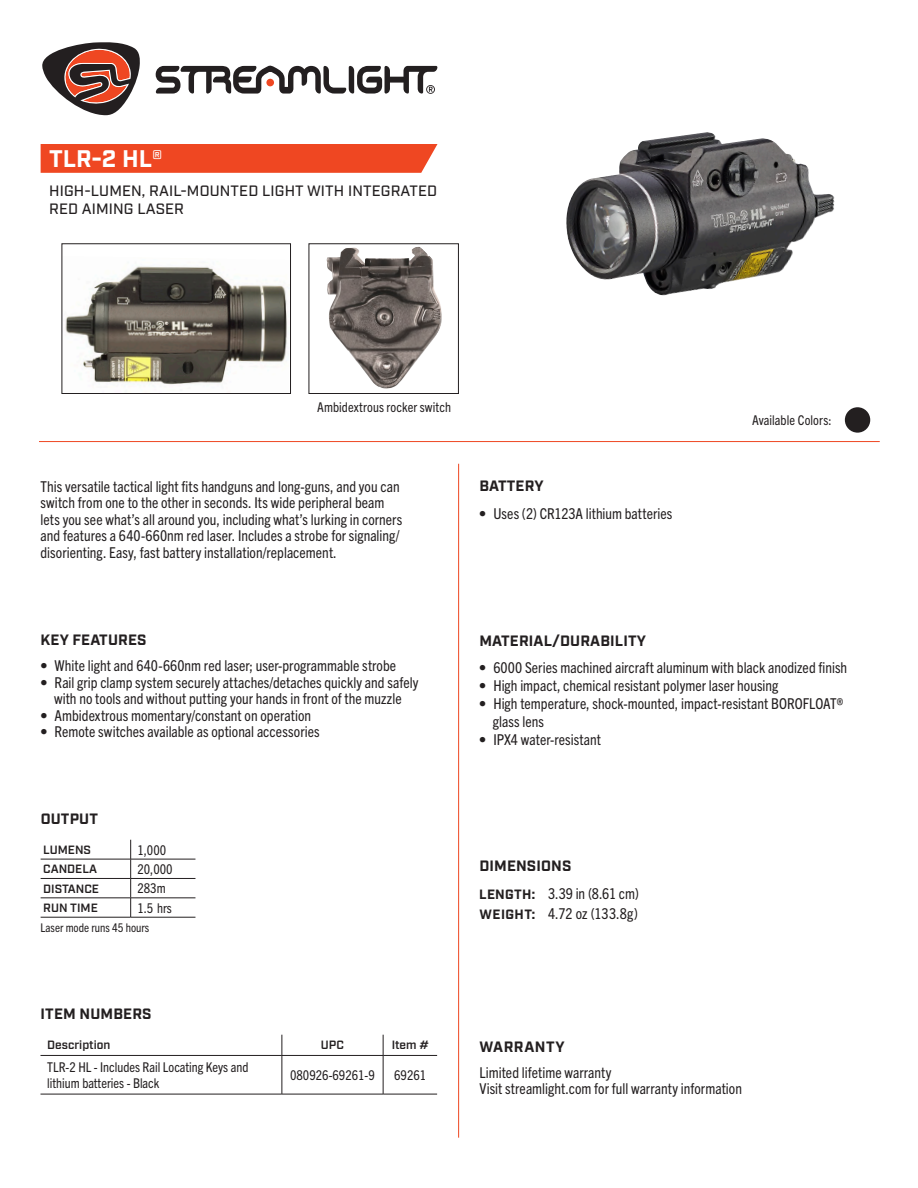
<style>
.page{position:relative;width:918px;height:1188px;background:#fff}
.page>*{position:absolute;margin:0;border:0;box-sizing:border-box;transform-origin:0 0}
.t1{font:700 24px "Industry";color:#fff}
.New_Info_Sheet_Main_Font{font:condensed 15px/16.5px "Trade Gothic Next LT Pro";letter-spacing:.005em;color:#231f20}
.t2{font:700 15px "Industry";letter-spacing:.01em;color:#231f20}
.t3{font:500 15px "Industry";letter-spacing:.01em;color:#231f20}
.t4{font:700 15px "Industry";letter-spacing:.035em;color:#231f20}
.t5{font:condensed 13.5px/16.2px "Trade Gothic Next LT Pro";color:#231f20}
.t6{font:700 13.5px "Industry";letter-spacing:.025em;color:#231f20}
.t7{font:600 12px "Industry";color:#231f20}
.t8{font:condensed 12px "Trade Gothic Next LT Pro";color:#231f20}
</style>
<div class="page">
<hr style="left:458px;top:464px;width:1px;height:674px;background:#ef4722">
<hr style="left:39px;top:441px;width:841px;height:1px;background:#ef4722">
<div style="left:41px;top:144px;width:397px;height:29px;background:#ef4722"></div>
<svg style="left:42px;top:42px;width:98px;height:74px"></svg>
<svg style="left:156px;top:65px;width:281px;height:29px"></svg>
<div style="left:845px;top:407px;width:25px;height:26px;background:#231f20;border-radius:50%"></div>
<svg style="left:282px;top:1035px;width:1px;height:20px"></svg>
<svg style="left:383px;top:1035px;width:1px;height:20px"></svg>
<hr style="left:40px;top:1055px;width:242px;height:1px;background:#231f20">
<hr style="left:282px;top:1055px;width:101px;height:1px;background:#231f20">
<hr style="left:282px;top:1056px;width:1px;height:38px;background:#231f20">
<hr style="left:383px;top:1055px;width:54px;height:1px;background:#231f20">
<hr style="left:383px;top:1056px;width:1px;height:38px;background:#231f20">
<hr style="left:40px;top:1094px;width:242px;height:1px;background:#231f20">
<hr style="left:282px;top:1094px;width:101px;height:1px;background:#231f20">
<hr style="left:383px;top:1094px;width:54px;height:1px;background:#231f20">
<img style="left:566px;top:132px;width:269px;height:164px">
<img style="left:327px;top:247px;width:115px;height:142px">
<div style="left:309px;top:244px;width:150px;height:150px;border:1px solid #231f20"></div>
<img style="left:65px;top:266px;width:222px;height:119px">
<div style="left:62px;top:244px;width:229px;height:150px;border:1px solid #231f20"></div>
<hr style="left:41px;top:859px;width:90px;height:1px;background:#231f20">
<hr style="left:131px;top:859px;width:64px;height:1px;background:#231f20">
<hr style="left:41px;top:878px;width:90px;height:1px;background:#231f20">
<hr style="left:131px;top:878px;width:64px;height:1px;background:#231f20">
<hr style="left:41px;top:898px;width:90px;height:1px;background:#231f20">
<hr style="left:131px;top:898px;width:64px;height:1px;background:#231f20">
<svg style="left:130px;top:840px;width:1px;height:77px"></svg>
<hr style="left:41px;top:917px;width:90px;height:1px;background:#231f20">
<hr style="left:131px;top:917px;width:64px;height:1px;background:#231f20">
<p class="t1" style="left:49px;top:144px;width:115px">TLR-2 HL®</p>
<p class="t3" style="left:49px;top:182px;width:389px">HIGH-LUMEN, RAIL-MOUNTED LIGHT WITH INTEGRATED</p>
<p class="t3" style="left:49px;top:200px;width:136px">RED AIMING LASER</p>
<p class="t5" style="left:317px;top:398px;width:135px">Ambidextrous rocker switch</p>
<p class="New_Info_Sheet_Main_Font" style="left:41px;top:477px;width:363px">This versatile tactical light fits handguns and long-guns, and you can switch from one to the other in seconds. Its wide peripheral beam lets you see what’s all around you, including what’s lurking in corners and features a 640-660nm red laser. Includes a strobe for signaling/ disorienting. Easy, fast battery installation/replacement.</p>
<p class="t2" style="left:479px;top:477px;width:66px">BATTERY</p>
<p class="New_Info_Sheet_Main_Font" style="left:479px;top:505px;width:195px">• Uses (2) CR123A lithium batteries</p>
<p class="t5" style="left:752px;top:411px;width:81px">Available Colors:</p>
<p class="t2" style="left:41px;top:631px;width:107px">KEY FEATURES</p>
<p class="New_Info_Sheet_Main_Font" style="left:40px;top:657px;width:357px">• White light and 640-660nm red laser; user-programmable strobe</p>
<p class="New_Info_Sheet_Main_Font" style="left:40px;top:673px;width:380px;text-align:center">• Rail grip clamp system securely attaches/detaches quickly and safely with no tools and without putting your hands in front of the muzzle</p>
<p class="New_Info_Sheet_Main_Font" style="left:40px;top:706px;width:272px">• Ambidextrous momentary/constant on operation</p>
<p class="New_Info_Sheet_Main_Font" style="left:40px;top:723px;width:281px">• Remote switches available as optional accessories</p>
<p class="t2" style="left:41px;top:810px;width:59px">OUTPUT</p>
<p class="t7" style="left:43px;top:842px;width:49px">LUMENS</p>
<p class="t5" style="left:137px;top:841px;width:30px">1,000</p>
<p class="t7" style="left:43px;top:862px;width:55px">CANDELA</p>
<p class="t5" style="left:137px;top:860px;width:37px">20,000</p>
<p class="t7" style="left:43px;top:881px;width:57px">DISTANCE</p>
<p class="t5" style="left:137px;top:880px;width:30px">283m</p>
<p class="t7" style="left:43px;top:901px;width:56px">RUN TIME</p>
<p class="t5" style="left:137px;top:899px;width:36px">1.5 hrs</p>
<p class="t8" style="left:41px;top:920px;width:110px">Laser mode runs 45 hours</p>
<p class="t2" style="left:479px;top:631px;width:168px">MATERIAL/DURABILITY</p>
<p class="New_Info_Sheet_Main_Font" style="left:479px;top:658px;width:369px">• 6000 Series machined aircraft aluminum with black anodized finish</p>
<p class="New_Info_Sheet_Main_Font" style="left:479px;top:676px;width:301px">• High impact, chemical resistant polymer laser housing</p>
<p class="New_Info_Sheet_Main_Font" style="left:493px;top:693px;width:352px;line-height:18px;text-indent:-14px">• High temperature, shock-mounted, impact-resistant BOROFLOAT® glass lens</p>
<p class="New_Info_Sheet_Main_Font" style="left:479px;top:730px;width:123px">• IPX4 water-resistant</p>
<p class="t2" style="left:479px;top:856px;width:94px">DIMENSIONS</p>
<p class="t6" style="left:479px;top:886px;width:57px">LENGTH:</p>
<p class="New_Info_Sheet_Main_Font" style="left:548px;top:884px;width:92px">3.39 in (8.61 cm)</p>
<p class="t6" style="left:479px;top:906px;width:57px">WEIGHT:</p>
<p class="New_Info_Sheet_Main_Font" style="left:548px;top:904px;width:92px">4.72 oz (133.8g)</p>
<p class="t2" style="left:41px;top:1005px;width:113px">ITEM NUMBERS</p>
<p class="t7" style="left:47px;top:1038px;width:65px">Description</p>
<p class="t7" style="left:321px;top:1038px;width:25px">UPC</p>
<p class="t7" style="left:392px;top:1038px;width:39px">Item #</p>
<p class="t5" style="left:47px;top:1058px;width:203px">TLR-2 HL - Includes Rail Locating Keys and lithium batteries - Black</p>
<p class="t5" style="left:290px;top:1066px;width:86px">080926-69261-9</p>
<p class="t5" style="left:394px;top:1066px;width:34px">69261</p>
<p class="t4" style="left:480px;top:1038px;width:87px">WARRANTY</p>
<p class="New_Info_Sheet_Main_Font" style="left:479px;top:1063px;width:133px">Limited lifetime warranty</p>
<p class="New_Info_Sheet_Main_Font" style="left:479px;top:1080px;width:264px">Visit streamlight.com for full warranty information</p>
</div>
